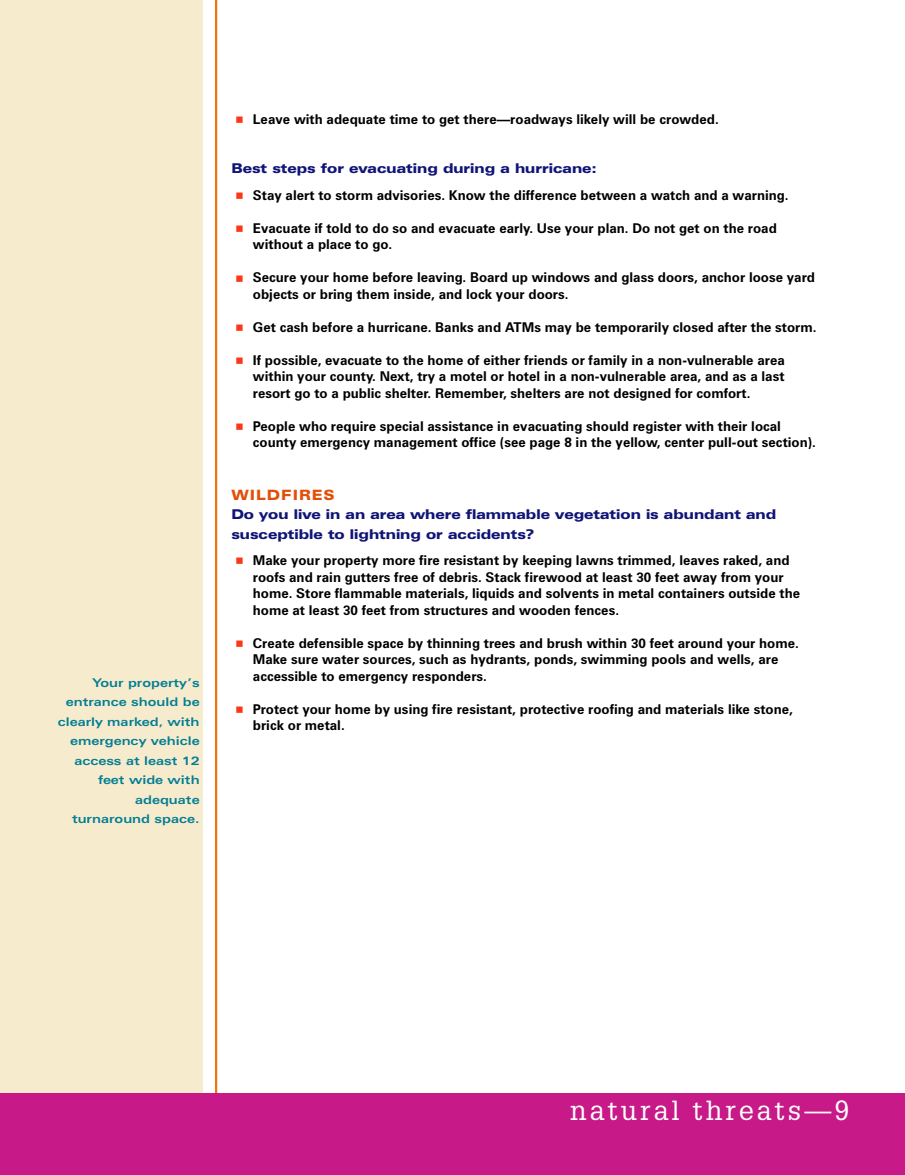
<style>
.page{position:relative;width:905px;height:1175px;background:#fff}
.page>*{position:absolute;margin:0;border:0;box-sizing:border-box;transform-origin:0 0}
.t1{font:27px "Glypha";letter-spacing:.11em;color:#fff}
.t2{font:900 expanded 14.25px "Zurich BT";letter-spacing:.075em;color:#e34f09}
.t3{font:700 13.5px/16.5px "Zurich BT";color:#000}
.t4{font:900 expanded 13.5px/19.5px "Zurich BT";color:#0f1477}
.t5{font:700 expanded 12px/19.5px "Zurich BT";color:#027e93;text-align:right}
.s1{font-family:"Quirks ICG";font-weight:400;font-size:18px;color:#fe3619}
.s2{font-weight:900;font-stretch:expanded;color:#0f1477}
</style>
<div class="page">
<hr style="left:215px;top:0;width:2px;height:1174px;background:#f07507">
<div style="left:0;top:0;width:203px;height:1150px;background:#f7ebcd"></div>
<div style="left:0;top:1094px;width:904px;height:80px;background:#c81989"></div>
<p class="t5" style="left:58px;top:674px;width:143px">Your property’s entrance should be clearly marked, with emergency vehicle access at least 12 feet wide with adequate turnaround space.</p>
<p class="t3" style="left:231px;top:112px;width:489px"><span class="s1">e</span> Leave with adequate time to get there—roadways likely will be crowded.</p>
<p class="t3" style="left:231px;top:157px;width:558px;line-height:26.2px"><span class="s2">Best steps for evacuating during a hurricane:<br></span><span class="s1">e</span> Stay alert to storm advisories. Know the difference between a watch and a warning.</p>
<p class="t3" style="left:253px;top:221px;width:525px;text-indent:-22px"><span class="s1">e</span> Evacuate if told to do so and evacuate early. Use your plan. Do not get on the road without a place to go.</p>
<p class="t3" style="left:253px;top:270px;width:563px;text-indent:-22px"><span class="s1">e</span> Secure your home before leaving. Board up windows and glass doors, anchor loose yard objects or bring them inside, and lock your doors.</p>
<p class="t3" style="left:231px;top:320px;width:586px"><span class="s1">e</span> Get cash before a hurricane. Banks and ATMs may be temporarily closed after the storm.</p>
<p class="t3" style="left:253px;top:353px;width:533px;text-align:justify;text-indent:-22px"><span class="s1">e</span> If possible, evacuate to the home of either friends or family in a non-vulnerable area within your county. Next, try a motel or hotel in a non-vulnerable area, and as a last resort go to a public shelter. Remember, shelters are not designed for comfort.</p>
<p class="t3" style="left:253px;top:419px;width:564px;text-indent:-22px"><span class="s1">e</span> People who require special assistance in evacuating should register with their local county emergency management office (see page 8 in the yellow, center pull-out section).</p>
<p class="t2" style="left:231px;top:489px;width:105px">WILDFIRES</p>
<p class="t4" style="left:231px;top:506px;width:546px">Do you live in an area where flammable vegetation is abundant and susceptible to lightning or accidents?</p>
<p class="t3" style="left:253px;top:553px;width:548px;text-indent:-22px"><span class="s1">e</span> Make your property more fire resistant by keeping lawns trimmed, leaves raked, and roofs and rain gutters free of debris. Stack firewood at least 30 feet away from your home. Store flammable materials, liquids and solvents in metal containers outside the home at least 30 feet from structures and wooden fences.</p>
<p class="t3" style="left:253px;top:636px;width:547px;text-indent:-22px"><span class="s1">e</span> Create defensible space by thinning trees and brush within 30 feet around your home.<br>Make sure water sources, such as hydrants, ponds, swimming pools and wells, are accessible to emergency responders.</p>
<p class="t3" style="left:253px;top:702px;width:541px;text-indent:-22px"><span class="s1">e</span> Protect your home by using fire resistant, protective roofing and materials like stone, brick or metal.</p>
<h1 class="t1" style="left:570px;top:1094px;width:280px">natural threats—9</h1>
</div>
